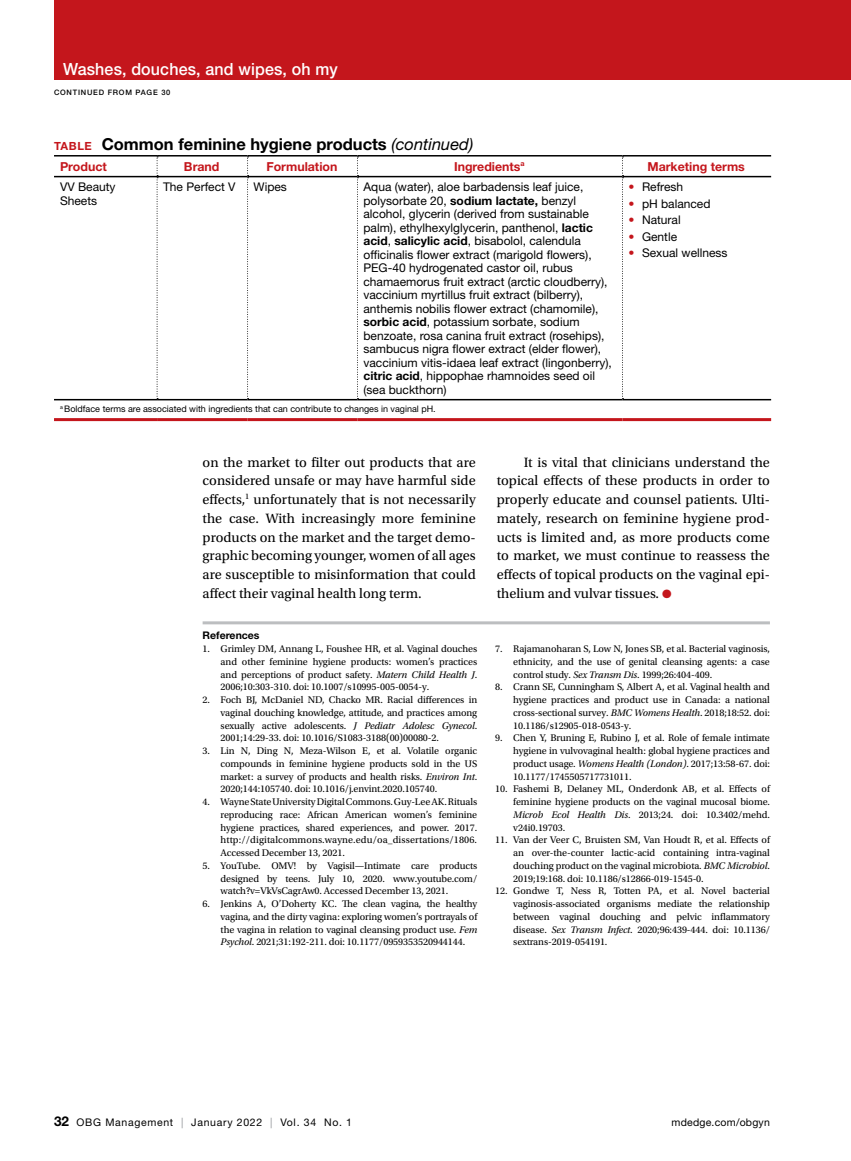
<style>
.page{position:relative;width:851px;height:1161px;background:#fff}
.page>*{position:absolute;margin:0;border:0;box-sizing:border-box;transform-origin:0 0}
.t1{font:500 16.8px "Helvetica Neue LT Std";letter-spacing:.01em;color:#fff;scale:.95 1}
.t2{font:700 16.5px "Helvetica Neue LT Std";color:#000}
.t3{font:14.25px/18.8px "Utopia Std";color:#000;text-align:justify}
.t4{font:700 12.3px "Helvetica Neue LT Std";color:#c4161c}
.t5{font:12px/13.5px "Helvetica Neue LT Std";color:#000}
.t6{font:10.5px "Helvetica Neue LT Std";letter-spacing:.065em;color:#000}
.t7{font:10.5px "Helvetica Neue LT Std";letter-spacing:.02em;color:#000}
.t8{font:700 10.5px "Helvetica Neue LT Std";color:#000}
.t9{font:10.2px/12.8px "Utopia Std";letter-spacing:-.01em;color:#000;text-align:justify}
.t10{font:9px "Helvetica Neue LT Std";color:#000}
.t11{font:500 7.5px "Helvetica Neue LT Std";letter-spacing:.1em;color:#000}
.s1{font-size:11.25px;color:#c4161c}
.s2{font-weight:400;font-style:italic}
.s3{font-weight:700}
.s4{color:#c4161c}
.s5{font-style:italic}
.s6{font-weight:700;font-size:13.5px}
.s7{color:#939598}
</style>
<div class="page">
<div style="left:54px;top:0;width:796px;height:80px;background:#c4161c"></div>
<hr style="left:622px;top:155px;width:149px;height:2px;background:#000">
<hr style="left:54px;top:418px;width:103px;height:3px;background:#c4161c">
<hr style="left:157px;top:418px;width:90px;height:3px;background:#c4161c">
<hr style="left:247px;top:418px;width:110px;height:3px;background:#c4161c">
<hr style="left:357px;top:418px;width:265px;height:3px;background:#c4161c">
<hr style="left:622px;top:418px;width:149px;height:3px;background:#c4161c">
<hr style="left:622px;top:176px;width:149px;height:1px;background:#000">
<hr style="left:622px;top:399px;width:149px;height:1px;background:#000">
<hr style="left:54px;top:399px;width:103px;height:1px;background:#000">
<hr style="left:157px;top:399px;width:90px;height:1px;background:#000">
<hr style="left:247px;top:399px;width:110px;height:1px;background:#000">
<hr style="left:357px;top:399px;width:265px;height:1px;background:#000">
<hr style="left:54px;top:155px;width:103px;height:2px;background:#000">
<hr style="left:157px;top:155px;width:90px;height:2px;background:#000">
<hr style="left:247px;top:155px;width:110px;height:2px;background:#000">
<hr style="left:357px;top:155px;width:265px;height:2px;background:#000">
<hr style="left:54px;top:176px;width:103px;height:1px;background:#000">
<hr style="left:157px;top:176px;width:90px;height:1px;background:#000">
<hr style="left:247px;top:176px;width:110px;height:1px;background:#000">
<hr style="left:357px;top:176px;width:265px;height:1px;background:#000">
<svg style="left:157px;top:157px;width:1px;height:242px"></svg>
<svg style="left:247px;top:157px;width:1px;height:242px"></svg>
<svg style="left:357px;top:157px;width:1px;height:242px"></svg>
<svg style="left:622px;top:157px;width:1px;height:242px"></svg>
<hr style="left:202px;top:621px;width:568px;height:3px;background:#bcbec0">
<h1 class="t1" style="left:63px;top:59px;width:291px">Washes, douches, and wipes, oh my</h1>
<p class="t11" style="left:54px;top:88px;width:118px">CONTINUED FROM PAGE 30</p>
<h2 class="t2" style="left:54px;top:134px;width:421px"><span class="s1">TABLE</span> Common feminine hygiene products <span class="s2">(continued)</span></h2>
<p class="t4" style="left:60px;top:159px;width:48px">Product</p>
<p class="t4" style="left:184px;top:159px;width:37px">Brand</p>
<p class="t4" style="left:266px;top:159px;width:73px">Formulation</p>
<p class="t4" style="left:454px;top:159px;width:72px">Ingredients<sup>a</sup></p>
<p class="t4" style="left:647px;top:159px;width:99px">Marketing terms</p>
<p class="t5" style="left:60px;top:180px;width:57px">VV Beauty<br>Sheets</p>
<p class="t5" style="left:163px;top:180px;width:74px">The Perfect V</p>
<p class="t5" style="left:253px;top:180px;width:35px">Wipes</p>
<p class="t5" style="left:363px;top:180px;width:250px">Aqua (water), aloe barbadensis leaf juice, polysorbate 20, <span class="s3">sodium lactate,</span> benzyl alcohol, glycerin (derived from sustainable palm), ethylhexylglycerin, panthenol, <span class="s3">lactic acid</span>, <span class="s3">salicylic acid</span>, bisabolol, calendula officinalis flower extract (marigold flowers), PEG-40 hydrogenated castor oil, rubus chamaemorus fruit extract (arctic cloudberry), vaccinium myrtillus fruit extract (bilberry), anthemis nobilis flower extract (chamomile), <span class="s3">sorbic acid</span>, potassium sorbate, sodium benzoate, rosa canina fruit extract (rosehips), sambucus nigra flower extract (elder flower), vaccinium vitis-idaea leaf extract (lingonberry), <span class="s3">citric acid</span>, hippophae rhamnoides seed oil (sea buckthorn)</p>
<p class="t5" style="left:628px;top:180px;width:56px"><span class="s4">•</span> Refresh</p>
<p class="t5" style="left:628px;top:197px;width:83px"><span class="s4">•</span> pH balanced</p>
<p class="t5" style="left:628px;top:213px;width:54px"><span class="s4">•</span> Natural</p>
<p class="t5" style="left:628px;top:230px;width:50px"><span class="s4">•</span> Gentle</p>
<p class="t5" style="left:628px;top:246px;width:101px"><span class="s4">•</span> Sexual wellness</p>
<p class="t10" style="left:60px;top:404px;width:377px"><sup>a</sup> Boldface terms are associated with ingredients that can contribute to changes in vaginal pH.</p>
<p class="t3" style="left:202px;top:453px;width:275px">on the market to filter out products that are considered unsafe or may have harmful side effects,<sup>1</sup> unfortunately that is not necessarily the case. With increasingly more feminine products on the market and the target demo&shy;graphic becoming younger, women of all ages are susceptible to misinformation that could affect their vaginal health long term.</p>
<p class="t3" style="left:496px;top:453px;width:275px;text-indent:27px">It is vital that clinicians understand the topical effects of these products in order to properly educate and counsel patients. Ulti&shy;mately, research on feminine hygiene prod&shy;ucts is limited and, as more products come to market, we must continue to reassess the effects of topical products on the vaginal epi&shy;thelium and vulvar tissues. <span class="s4">●</span></p>
<p class="t8" style="left:202px;top:629px;width:58px">References</p>
<p class="t9" style="left:221px;top:643px;width:258px;text-indent:-18px">1. Grimley DM, Annang L, Foushee HR, et al. Vaginal douches and other feminine hygiene products: women’s practices and perceptions of product safety. <span class="s5">Matern Child Health J</span>.<br>2006;10:303-310. doi: 10.1007/s10995-005-0054-y.</p>
<p class="t9" style="left:221px;top:694px;width:258px;text-indent:-18px">2. Foch BJ, McDaniel ND, Chacko MR. Racial differences in vaginal douching knowledge, attitude, and practices among sexually active adolescents. <span class="s5">J Pediatr Adolesc Gynecol</span>.<br>2001;14:29-33. doi: 10.1016/S1083-3188(00)00080-2.</p>
<p class="t9" style="left:221px;top:745px;width:258px;text-indent:-18px">3. Lin N, Ding N, Meza-Wilson E, et al. Volatile organic compounds in feminine hygiene products sold in the US market: a survey of products and health risks. <span class="s5">Environ Int</span>.<br>2020;144:105740. doi: 10.1016/j.envint.2020.105740.</p>
<p class="t9" style="left:221px;top:796px;width:258px;text-indent:-18px">4. Wayne State University Digital Commons. Guy-Lee AK. Rituals reproducing race: African American women’s feminine hygiene practices, shared experiences, and power. 2017. http://digitalcommons.wayne.edu/oa_dissertations/1806.<br>Accessed December 13, 2021.</p>
<p class="t9" style="left:221px;top:859px;width:258px;text-indent:-18px">5. YouTube. OMV! by Vagisil—Intimate care products designed by teens. July 10, 2020. www.youtube.com/ watch?v=VkVsCagrAw0. Accessed December 13, 2021.</p>
<p class="t9" style="left:221px;top:898px;width:258px;text-indent:-18px">6. Jenkins A, O’Doherty KC. The clean vagina, the healthy vagina, and the dirty vagina: exploring women’s portrayals of the vagina in relation to vaginal cleansing product use. <span class="s5">Fem Psychol</span>. 2021;31:192-211. doi: 10.1177/0959353520944144.</p>
<p class="t9" style="left:513px;top:643px;width:258px;text-indent:-18px">7. Rajamanoharan S, Low N, Jones SB, et al. Bacterial vaginosis, ethnicity, and the use of genital cleansing agents: a case control study. <span class="s5">Sex Transm Dis</span>. 1999;26:404-409.</p>
<p class="t9" style="left:513px;top:681px;width:258px;text-indent:-18px">8. Crann SE, Cunningham S, Albert A, et al. Vaginal health and hygiene practices and product use in Canada: a national cross-sectional survey. <span class="s5">BMC Womens Health</span>. 2018;18:52. doi:<br>10.1186/s12905-018-0543-y.</p>
<p class="t9" style="left:513px;top:732px;width:258px;text-indent:-18px">9. Chen Y, Bruning E, Rubino J, et al. Role of female intimate hygiene in vulvovaginal health: global hygiene practices and product usage. <span class="s5">Womens Health (London)</span>. 2017;13:58-67. doi:<br>10.1177/1745505717731011.</p>
<p class="t9" style="left:513px;top:783px;width:258px;text-indent:-18px">10. Fashemi B, Delaney ML, Onderdonk AB, et al. Effects of feminine hygiene products on the vaginal mucosal biome.<br><span class="s5">Microb Ecol Health Dis</span>. 2013;24. doi: 10.3402/mehd. v24i0.19703.</p>
<p class="t9" style="left:513px;top:834px;width:258px;text-indent:-18px">11. Van der Veer C, Bruisten SM, Van Houdt R, et al. Effects of an over-the-counter lactic-acid containing intra-vaginal douching product on the vaginal microbiota. <span class="s5">BMC Microbiol</span>.<br>2019;19:168. doi: 10.1186/s12866-019-1545-0.</p>
<p class="t9" style="left:513px;top:885px;width:258px;text-indent:-18px">12. Gondwe T, Ness R, Totten PA, et al. Novel bacterial vaginosis-associated organisms mediate the relationship between vaginal douching and pelvic inflammatory disease. <span class="s5">Sex Transm Infect</span>. 2020;96:439-444. doi: 10.1136/ sextrans-2019-054191.</p>
<p class="t6" style="left:54px;top:1116px;width:299px"><span class="s6">32</span> OBG Management <span class="s7">|</span> January 2022 <span class="s7">|</span> Vol. 34 No. 1</p>
<p class="t7" style="left:671px;top:1116px;width:100px">mdedge.com/obgyn</p>
</div>
